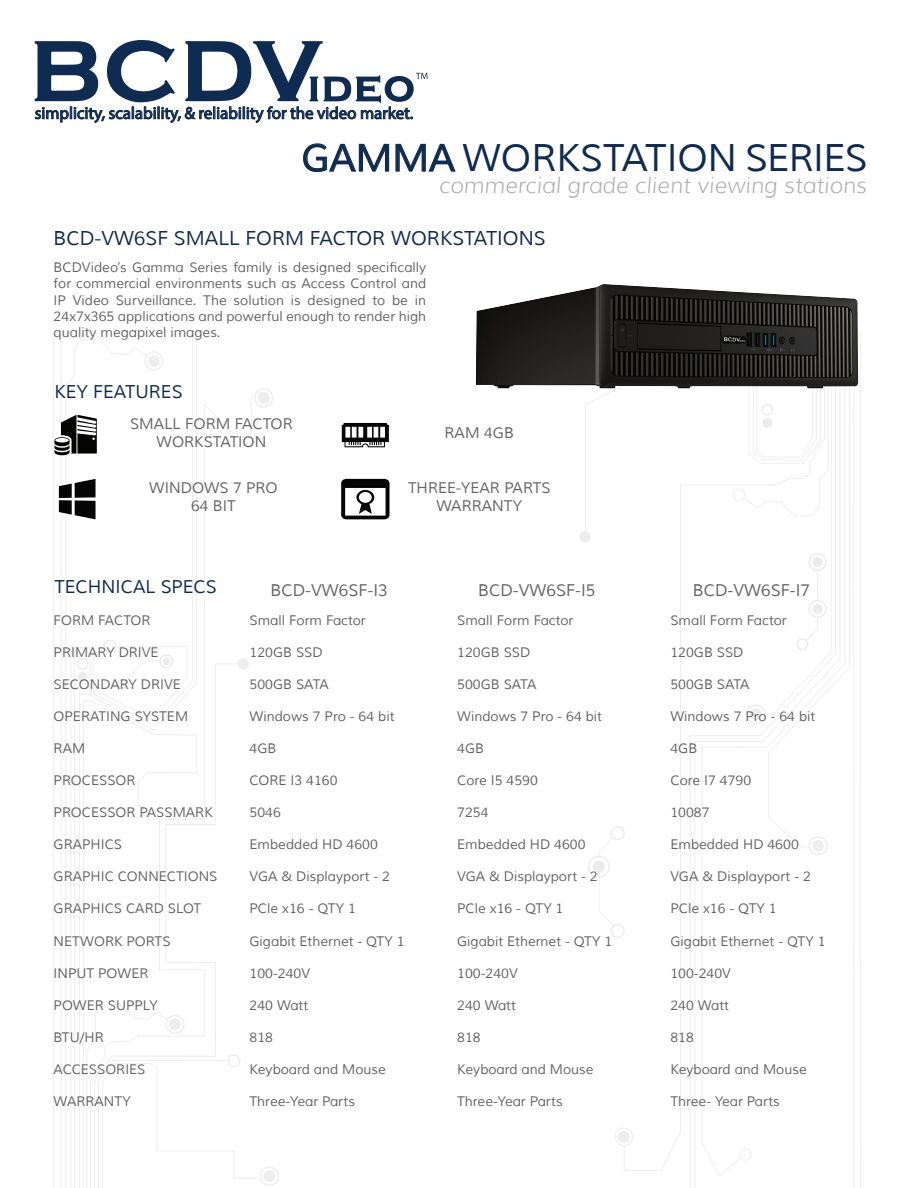
<style>
.page{position:relative;width:918px;height:1188px;background:#fff}
.page>*{position:absolute;margin:0;border:0;box-sizing:border-box;transform-origin:0 0}
.t1{font:37.5px "Muli";color:#0e2b51}
.t2{font:italic 300 22.2px "Muli";color:#adaeae}
.t3{font:19.5px "Muli";color:#0e2b51}
.t4{font:18px "Muli";color:#0e2b51}
.t5{font:16.95px "Myriad Pro";color:#0e2b51}
.t6{font:16.5px "Muli";color:#646464}
.t7{font:15px/18px "Muli";color:#646464;text-align:center}
.t8{font:13.5px/16.2px "Muli";color:#646464;text-align:justify}
</style>
<div class="page">
<svg style="left:35px;top:40px;width:393px;height:83px"></svg>
<svg style="left:845px;top:333px;width:16px;height:855px"></svg>
<svg style="left:579px;top:531px;width:6px;height:11px"></svg>
<svg style="left:624px;top:388px;width:201px;height:783px"></svg>
<svg style="left:615px;top:1123px;width:22px;height:28px"></svg>
<svg style="left:730px;top:388px;width:102px;height:340px"></svg>
<div style="left:797px;top:639px;width:11px;height:11px;background:#fff;border-radius:50%"></div>
<div style="left:796px;top:638px;width:12px;height:12px;border:2px solid #040503;border-radius:50%"></div>
<div style="left:809px;top:600px;width:17px;height:17px;background:#fff;border-radius:50%"></div>
<div style="left:808px;top:600px;width:19px;height:18px;border:2px solid #040503;border-radius:50%"></div>
<div style="left:812px;top:604px;width:10px;height:10px;background:#ebebeb;border-radius:50%"></div>
<div style="left:762px;top:418px;width:10px;height:10px;background:#ebebeb;border-radius:50%"></div>
<div style="left:762px;top:405px;width:11px;height:10px;background:#fff;border-radius:50%"></div>
<div style="left:761px;top:404px;width:12px;height:12px;border:2px solid #040503;border-radius:50%"></div>
<svg style="left:588px;top:826px;width:39px;height:114px"></svg>
<svg style="left:65px;top:381px;width:5px;height:807px"></svg>
<svg style="left:70px;top:332px;width:127px;height:856px"></svg>
<svg style="left:86px;top:397px;width:166px;height:781px"></svg>
<svg style="left:250px;top:388px;width:23px;height:24px"></svg>
<svg style="left:260px;top:1167px;width:19px;height:19px"></svg>
<svg style="left:83px;top:700px;width:114px;height:488px"></svg>
<div style="left:78px;top:672px;width:9px;height:10px;background:#ebebeb;border-radius:50%"></div>
<div style="left:77px;top:659px;width:11px;height:10px;background:#fff;border-radius:50%"></div>
<div style="left:77px;top:658px;width:11px;height:12px;border:2px solid #040503;border-radius:50%"></div>
<svg style="left:129px;top:802px;width:18px;height:19px"></svg>
<svg style="left:225px;top:1052px;width:18px;height:18px"></svg>
<svg style="left:101px;top:637px;width:61px;height:54px"></svg>
<div style="left:160px;top:655px;width:12px;height:13px;background:#fff;border-radius:50%"></div>
<div style="left:159px;top:654px;width:14px;height:15px;border:2px solid #040503;border-radius:50%"></div>
<div style="left:163px;top:658px;width:7px;height:7px;background:#ebebeb;border-radius:50%"></div>
<hr style="left:61px;top:332px;width:1px;height:856px;background:#231f20">
<hr style="left:53px;top:333px;width:1px;height:855px;background:#231f20">
<svg style="left:303px;top:143px;width:153px;height:30px"></svg>
<svg style="left:55px;top:415px;width:42px;height:40px"></svg>
<svg style="left:342px;top:423px;width:47px;height:24px"></svg>
<svg style="left:59px;top:479px;width:37px;height:40px"></svg>
<svg style="left:341px;top:479px;width:49px;height:40px"></svg>
<img style="left:476px;top:284px;width:382px;height:104px">
<p class="t5" style="left:35px;top:103px;width:380px">simplicity, scalability, &amp; reliability for the video market.</p>
<h1 class="t1" style="left:302px;top:135px;width:568px">GAMMA WORKSTATION SERIES</h1>
<h2 class="t2" style="left:439px;top:172px;width:430px">commercial grade client viewing stations</h2>
<h3 class="t3" style="left:54px;top:227px;width:494px">BCD-VW6SF SMALL FORM FACTOR WORKSTATIONS</h3>
<p class="t8" style="left:54px;top:260px;width:374px">BCDVideo’s Gamma Series family is designed specifically for commercial environments such as Access Control and IP Video Surveillance. The solution is designed to be in 24x7x365 applications and powerful enough to render high quality megapixel images.</p>
<h3 class="t4" style="left:55px;top:380px;width:129px">KEY FEATURES</h3>
<p class="t7" style="left:130px;top:415px;width:164px">SMALL FORM FACTOR<br>WORKSTATION</p>
<p class="t7" style="left:149px;top:479px;width:130px">WINDOWS 7 PRO<br>64 BIT</p>
<p class="t7" style="left:408px;top:479px;width:144px">THREE-YEAR PARTS<br>WARRANTY</p>
<p class="t7" style="left:445px;top:424px;width:71px">RAM 4GB</p>
<h3 class="t4" style="left:55px;top:575px;width:164px">TECHNICAL SPECS</h3>
<p class="t6" style="left:271px;top:580px;width:119px">BCD-VW6SF-I3</p>
<p class="t6" style="left:478px;top:580px;width:119px">BCD-VW6SF-I5</p>
<p class="t6" style="left:693px;top:580px;width:119px">BCD-VW6SF-I7</p>
<p class="t8" style="left:54px;top:612px;width:98px">FORM FACTOR</p>
<p class="t8" style="left:250px;top:612px;width:118px">Small Form Factor</p>
<p class="t8" style="left:457px;top:612px;width:118px">Small Form Factor</p>
<p class="t8" style="left:670px;top:612px;width:118px">Small Form Factor</p>
<p class="t8" style="left:54px;top:644px;width:107px">PRIMARY DRIVE</p>
<p class="t8" style="left:250px;top:644px;width:75px">120GB SSD</p>
<p class="t8" style="left:457px;top:644px;width:75px">120GB SSD</p>
<p class="t8" style="left:670px;top:644px;width:75px">120GB SSD</p>
<p class="t8" style="left:54px;top:676px;width:129px">SECONDARY DRIVE</p>
<p class="t8" style="left:250px;top:676px;width:81px">500GB SATA</p>
<p class="t8" style="left:457px;top:676px;width:81px">500GB SATA</p>
<p class="t8" style="left:670px;top:676px;width:81px">500GB SATA</p>
<p class="t8" style="left:54px;top:708px;width:136px">OPERATING SYSTEM</p>
<p class="t8" style="left:250px;top:708px;width:146px">Windows 7 Pro - 64 bit</p>
<p class="t8" style="left:457px;top:708px;width:146px">Windows 7 Pro - 64 bit</p>
<p class="t8" style="left:670px;top:708px;width:146px">Windows 7 Pro - 64 bit</p>
<p class="t8" style="left:54px;top:741px;width:33px">RAM</p>
<p class="t8" style="left:250px;top:741px;width:28px">4GB</p>
<p class="t8" style="left:457px;top:741px;width:28px">4GB</p>
<p class="t8" style="left:670px;top:741px;width:28px">4GB</p>
<p class="t8" style="left:54px;top:773px;width:83px">PROCESSOR</p>
<p class="t8" style="left:54px;top:805px;width:161px">PROCESSOR PASSMARK</p>
<p class="t8" style="left:250px;top:773px;width:90px">CORE I3 4160</p>
<p class="t8" style="left:250px;top:805px;width:33px">5046</p>
<p class="t8" style="left:457px;top:773px;width:82px">Core I5 4590</p>
<p class="t8" style="left:457px;top:805px;width:33px">7254</p>
<p class="t8" style="left:670px;top:773px;width:82px">Core I7 4790</p>
<p class="t8" style="left:670px;top:805px;width:41px">10087</p>
<p class="t8" style="left:54px;top:837px;width:70px">GRAPHICS</p>
<p class="t8" style="left:250px;top:837px;width:130px">Embedded HD 4600</p>
<p class="t8" style="left:457px;top:837px;width:130px">Embedded HD 4600</p>
<p class="t8" style="left:670px;top:837px;width:130px">Embedded HD 4600</p>
<p class="t8" style="left:54px;top:869px;width:165px">GRAPHIC CONNECTIONS</p>
<p class="t8" style="left:250px;top:869px;width:142px">VGA &amp; Displayport - 2</p>
<p class="t8" style="left:457px;top:869px;width:142px">VGA &amp; Displayport - 2</p>
<p class="t8" style="left:670px;top:869px;width:142px">VGA &amp; Displayport - 2</p>
<p class="t8" style="left:54px;top:901px;width:149px">GRAPHICS CARD SLOT</p>
<p class="t8" style="left:250px;top:901px;width:108px">PCle x16 - QTY 1</p>
<p class="t8" style="left:457px;top:901px;width:108px">PCle x16 - QTY 1</p>
<p class="t8" style="left:670px;top:901px;width:108px">PCle x16 - QTY 1</p>
<p class="t8" style="left:54px;top:933px;width:118px">NETWORK PORTS</p>
<p class="t8" style="left:250px;top:933px;width:157px">Gigabit Ethernet - QTY 1</p>
<p class="t8" style="left:457px;top:933px;width:157px">Gigabit Ethernet - QTY 1</p>
<p class="t8" style="left:670px;top:933px;width:157px">Gigabit Ethernet - QTY 1</p>
<p class="t8" style="left:54px;top:965px;width:96px">INPUT POWER</p>
<p class="t8" style="left:250px;top:965px;width:62px">100-240V</p>
<p class="t8" style="left:457px;top:965px;width:62px">100-240V</p>
<p class="t8" style="left:670px;top:965px;width:62px">100-240V</p>
<p class="t8" style="left:54px;top:997px;width:106px">POWER SUPPLY</p>
<p class="t8" style="left:250px;top:997px;width:60px">240 Watt</p>
<p class="t8" style="left:457px;top:997px;width:60px">240 Watt</p>
<p class="t8" style="left:670px;top:997px;width:60px">240 Watt</p>
<p class="t8" style="left:54px;top:1029px;width:52px">BTU/HR</p>
<p class="t8" style="left:250px;top:1029px;width:25px">818</p>
<p class="t8" style="left:457px;top:1029px;width:25px">818</p>
<p class="t8" style="left:670px;top:1029px;width:25px">818</p>
<p class="t8" style="left:54px;top:1061px;width:93px">ACCESSORIES</p>
<p class="t8" style="left:250px;top:1061px;width:138px">Keyboard and Mouse</p>
<p class="t8" style="left:457px;top:1061px;width:138px">Keyboard and Mouse</p>
<p class="t8" style="left:670px;top:1061px;width:138px">Keyboard and Mouse</p>
<p class="t8" style="left:54px;top:1094px;width:79px">WARRANTY</p>
<p class="t8" style="left:250px;top:1094px;width:107px">Three-Year Parts</p>
<p class="t8" style="left:457px;top:1094px;width:107px">Three-Year Parts</p>
<p class="t8" style="left:670px;top:1094px;width:111px">Three- Year Parts</p>
</div>
